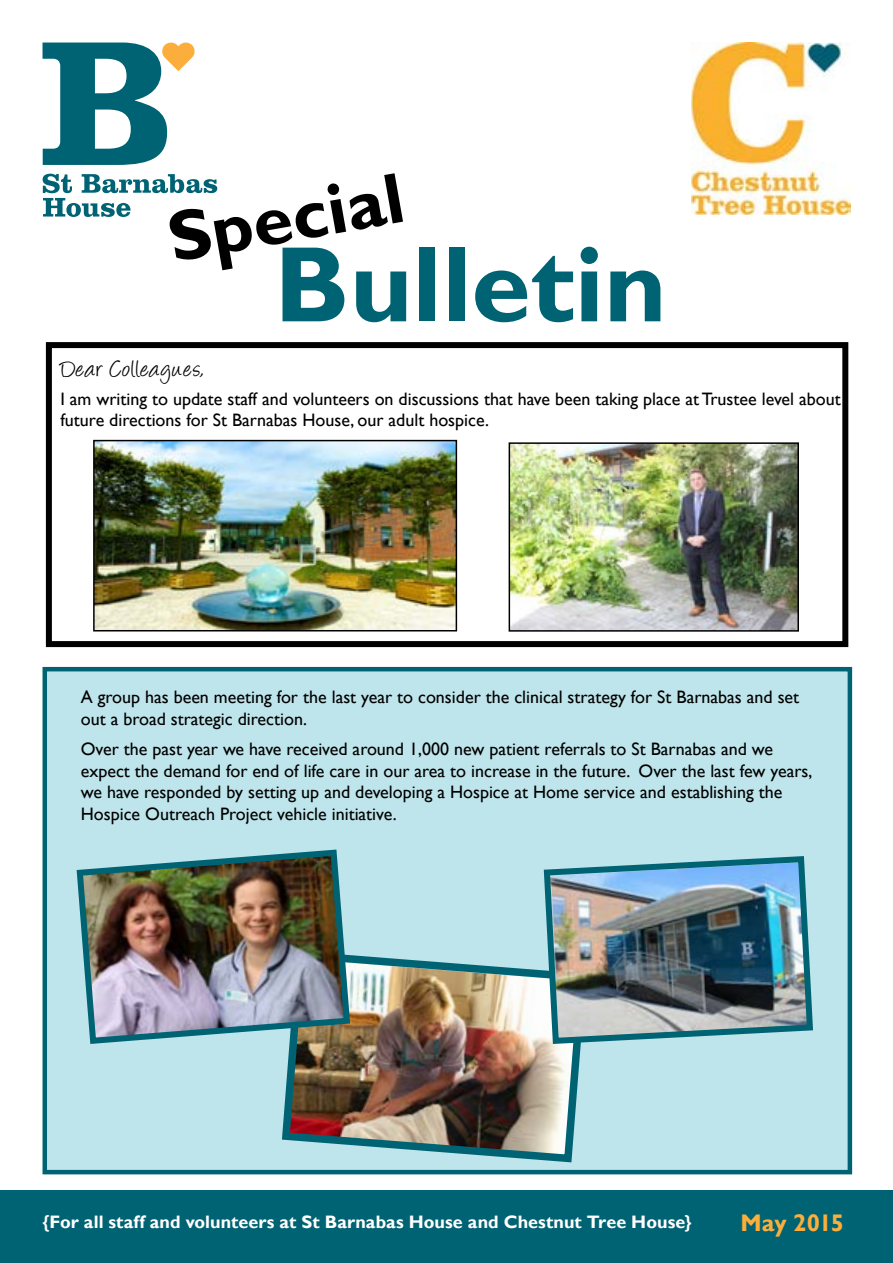
<style>
.page{position:relative;width:893px;height:1263px;background:#fff}
.page>*{position:absolute;margin:0;border:0;box-sizing:border-box;transform-origin:0 0}
.t1{font:700 108px "Gill Sans";color:#006373}
.t2{font:700 72px "Gill Sans";color:#000}
.t3{font:27px "Angelina";letter-spacing:.035em;color:#000}
.t4{font:700 24px "Gill Sans";letter-spacing:-.015em;color:#fbae3b}
.t5{font:18px/21.6px "Gill Sans";color:#000}
.t6{font:700 18px "Gill Sans";letter-spacing:.005em;color:#fff}
</style>
<div class="page">
<div style="left:43px;top:667px;width:809px;height:507px;background:#bee5eb;border:4px solid #006373"></div>
<svg style="left:43px;top:174px;width:174px;height:43px"></svg>
<svg style="left:43px;top:43px;width:152px;height:122px"></svg>
<div style="left:0;top:1191px;width:893px;height:72px;background:#006373"></div>
<div style="left:46px;top:342px;width:802px;height:305px;border:6px solid #000"></div>
<img style="left:692px;top:43px;width:158px;height:171px">
<img style="left:512px;top:445px;width:284px;height:184px">
<div style="left:509px;top:442px;width:290px;height:190px;border:2px solid #000"></div>
<img style="left:282px;top:955px;width:299px;height:208px">
<img style="left:76px;top:849px;width:277px;height:198px">
<img style="left:541px;top:856px;width:272px;height:191px">
<img style="left:96px;top:443px;width:358px;height:185px">
<div style="left:93px;top:440px;width:364px;height:191px;border:2px solid #000"></div>
<h2 class="t2" style="left:161px;top:196px;width:240px;rotate:-10deg">Special</h2>
<h1 class="t1" style="left:274px;top:220px;width:394px">Bulletin</h1>
<h3 class="t3" style="left:60px;top:357px;width:146px">Dear Colleagues,</h3>
<p class="t5" style="left:60px;top:388px;width:782px">I am writing to update staff and volunteers on discussions that have been taking place at Trustee level about future directions for St Barnabas House, our adult hospice.</p>
<p class="t5" style="left:81px;top:687px;width:720px">A group has been meeting for the last year to consider the clinical strategy for St Barnabas and set out a broad strategic direction.</p>
<p class="t5" style="left:81px;top:739px;width:733px">Over the past year we have received around 1,000 new patient referrals to St Barnabas and we expect the demand for end of life care in our area to increase in the future. Over the last few years, we have responded by setting up and developing a Hospice at Home service and establishing the Hospice Outreach Project vehicle initiative.</p>
<p class="t6" style="left:43px;top:1211px;width:651px">{For all staff and volunteers at St Barnabas House and Chestnut Tree House}</p>
<h3 class="t4" style="left:740px;top:1208px;width:105px">May 2015</h3>
</div>
